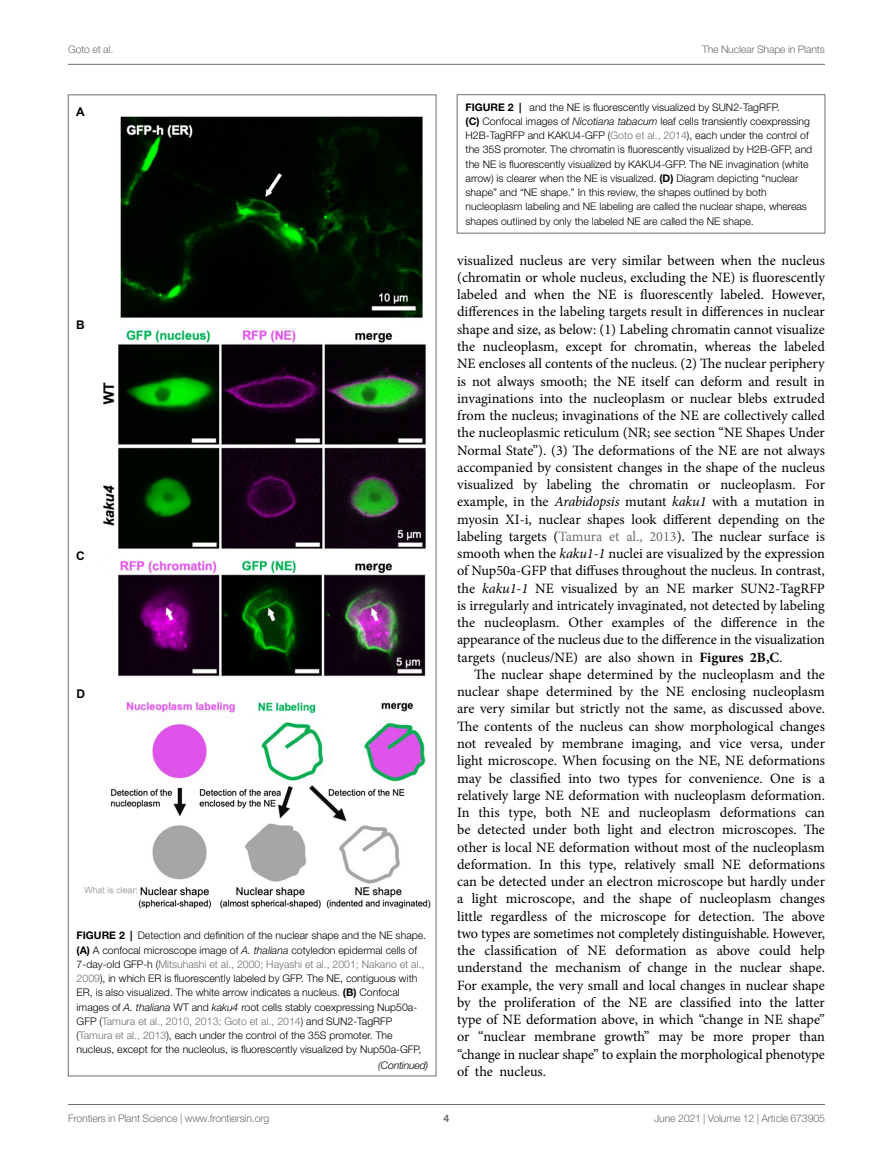
<style>
.page{position:relative;width:893px;height:1170px;background:#fff}
.page>*{position:absolute;margin:0;border:0;box-sizing:border-box;transform-origin:0 0}
.TEXT_FLUSH{font:14.25px/17.2px "Minion Pro";letter-spacing:-.01em;color:#000;text-align:justify}
.TEXT{font:14.25px/17.2px "Minion Pro";letter-spacing:-.01em;color:#000;text-align:justify}
.t1{font:700 12px "Arial";color:#000}
.FIG_LEG{font:300 10.5px/14.2px "Helvetica Neue LT Std";color:#000}
.t2{font:300 10.5px "Helvetica Neue LT Std";letter-spacing:-.015em;color:#6d6e71}
.t3{font:italic 300 10.5px "Helvetica Neue LT Std";letter-spacing:-.02em;color:#000}
.t4{font:700 10.5px "Helvetica Neue LT Std";color:#6d6e71}
.s1{font-weight:700}
.s2{font-style:italic}
.s3{color:#6d6e71}
</style>
<div class="page">
<hr style="left:68px;top:64px;width:757px;height:1px;background:#6d6e71">
<hr style="left:68px;top:1104px;width:757px;height:1px;background:#6d6e71">
<div style="left:457px;top:94px;width:368px;height:139px;border:1px solid #6d6e71"></div>
<img style="left:84px;top:116px;width:347px;height:793px">
<p class="t2" style="left:68px;top:42px;width:47px">Goto et al.</p>
<p class="t2" style="left:702px;top:42px;width:124px">The Nuclear Shape in Plants</p>
<p class="t1" style="left:76px;top:104px;width:10px">A</p>
<p class="t1" style="left:76px;top:316px;width:10px">B</p>
<p class="t1" style="left:76px;top:547px;width:10px">C</p>
<p class="t1" style="left:77px;top:685px;width:10px">D</p>
<p class="FIG_LEG" style="left:77px;top:928px;width:351px"><span class="s1">FIGURE 2 |</span> Detection and definition of the nuclear shape and the NE shape. <span class="s1">(A)</span> A confocal microscope image of <span class="s2">A. thaliana</span> cotyledon epidermal cells of 7-day-old GFP-h (<span class="s3">Mitsuhashi et al., 2000; Hayashi et al., 2001; Nakano et al., 2009</span>), in which ER is fluorescently labeled by GFP. The NE, contiguous with ER, is also visualized. The white arrow indicates a nucleus. <span class="s1">(B)</span> Confocal images of <span class="s2">A. thaliana</span> WT and <span class="s2">kaku4</span> root cells stably coexpressing Nup50a-GFP (<span class="s3">Tamura et al., 2010, 2013; Goto et al., 2014</span>) and SUN2-TagRFP (<span class="s3">Tamura et al., 2013</span>), each under the control of the 35S promoter. The nucleus, except for the nucleolus, is fluorescently visualized by Nup50a-GFP,</p>
<p class="t3" style="left:378px;top:1058px;width:52px">(Continued)</p>
<p class="FIG_LEG" style="left:466px;top:99px;width:348px"><span class="s1">FIGURE 2 |</span> and the NE is fluorescently visualized by SUN2-TagRFP.<br><span class="s1">(C)</span> Confocal images of <span class="s2">Nicotiana tabacum</span> leaf cells transiently coexpressing H2B-TagRFP and KAKU4-GFP (<span class="s3">Goto et al., 2014</span>), each under the control of the 35S promoter. The chromatin is fluorescently visualized by H2B-GFP, and the NE is fluorescently visualized by KAKU4-GFP. The NE invagination (white arrow) is clearer when the NE is visualized. <span class="s1">(D)</span> Diagram depicting “nuclear shape” and “NE shape.” In this review, the shapes outlined by both nucleoplasm labeling and NE labeling are called the nuclear shape, whereas shapes outlined by only the labeled NE are called the NE shape.</p>
<p class="TEXT_FLUSH" style="left:457px;top:251px;width:369px">visualized nucleus are very similar between when the nucleus (chromatin or whole nucleus, excluding the NE) is fluorescently labeled and when the NE is fluorescently labeled. However, differences in the labeling targets result in differences in nuclear shape and size, as below: (1) Labeling chromatin cannot visualize the nucleoplasm, except for chromatin, whereas the labeled NE encloses all contents of the nucleus. (2) The nuclear periphery is not always smooth; the NE itself can deform and result in invaginations into the nucleoplasm or nuclear blebs extruded from the nucleus; invaginations of the NE are collectively called the nucleoplasmic reticulum (NR; see section “NE Shapes Under Normal State”). (3) The deformations of the NE are not always accompanied by consistent changes in the shape of the nucleus visualized by labeling the chromatin or nucleoplasm. For example, in the <span class="s2">Arabidopsis</span> mutant <span class="s2">kaku1</span> with a mutation in myosin XI-i, nuclear shapes look different depending on the labeling targets (<span class="s3">Tamura et al., 2013</span>). The nuclear surface is smooth when the <span class="s2">kaku1-1</span> nuclei are visualized by the expression of Nup50a-GFP that diffuses throughout the nucleus. In contrast, the <span class="s2">kaku1-1</span> NE visualized by an NE marker SUN2-TagRFP is irregularly and intricately invaginated, not detected by labeling the nucleoplasm. Other examples of the difference in the appearance of the nucleus due to the difference in the visualization targets (nucleus/NE) are also shown in <span class="s1">Figures 2B,C</span>.</p>
<p class="TEXT" style="left:457px;top:665px;width:369px;text-indent:17px">The nuclear shape determined by the nucleoplasm and the nuclear shape determined by the NE enclosing nucleoplasm are very similar but strictly not the same, as discussed above.<br>The contents of the nucleus can show morphological changes not revealed by membrane imaging, and vice versa, under light microscope. When focusing on the NE, NE deformations may be classified into two types for convenience. One is a relatively large NE deformation with nucleoplasm deformation.<br>In this type, both NE and nucleoplasm deformations can be detected under both light and electron microscopes. The other is local NE deformation without most of the nucleoplasm deformation. In this type, relatively small NE deformations can be detected under an electron microscope but hardly under a light microscope, and the shape of nucleoplasm changes little regardless of the microscope for detection. The above two types are sometimes not completely distinguishable. However, the classification of NE deformation as above could help understand the mechanism of change in the nuclear shape.<br>For example, the very small and local changes in nuclear shape by the proliferation of the NE are classified into the latter type of NE deformation above, in which “change in NE shape” or “nuclear membrane growth” may be more proper than “change in nuclear shape” to explain the morphological phenotype of the nucleus.</p>
<p class="t2" style="left:68px;top:1111px;width:203px">Frontiers in Plant Science | www.frontiersin.org</p>
<p class="t4" style="left:444px;top:1111px;width:7px">4</p>
<p class="t2" style="left:654px;top:1111px;width:172px">June 2021 | Volume 12 | Article 673905</p>
</div>
